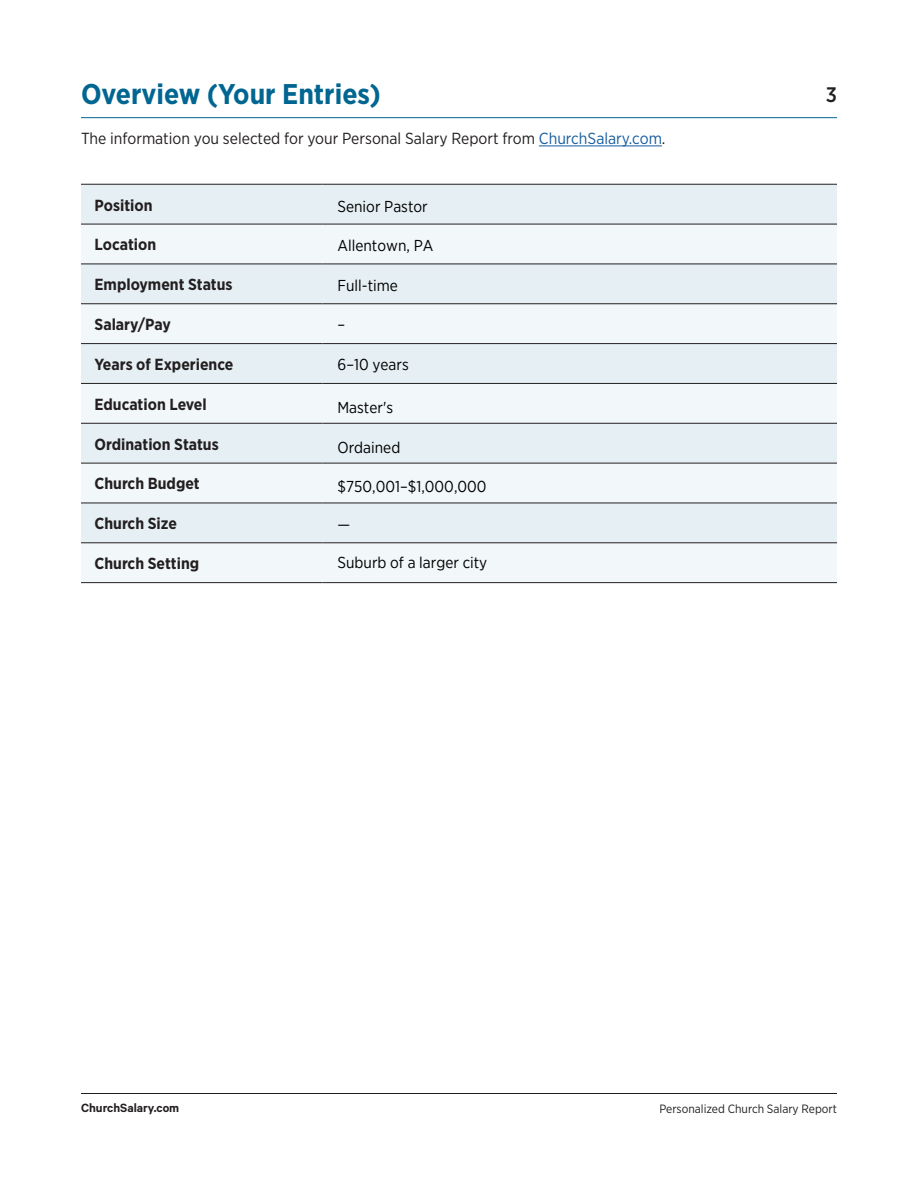
<style>
.page{position:relative;width:918px;height:1188px;background:#fff}
.page>*{position:absolute;margin:0;border:0;box-sizing:border-box;transform-origin:0 0}
.t1{font:700 28.5px "Gotham Narrow";color:#006691}
.t2{font:500 21px "Gotham Narrow";color:#231f20}
.t3{font:700 16.05px "Gotham Narrow";color:#231f20}
.t4{font:16.05px "Gotham Narrow";color:#231f20}
.t5{font:15.75px "Gotham Narrow";color:#000}
.t6{font:600 13.5px "Calibre";color:#231f20}
.t7{font:12px "Gotham Narrow";color:#231f20}
.s1{color:#175d9e}
</style>
<div class="page">
<hr style="left:81px;top:1093px;width:756px;height:1px;background:#231f20">
<hr style="left:81px;top:117px;width:756px;height:1px;background:#006691">
<hr style="left:539px;top:146px;width:123px;height:1px;background:#175d9e">
<div style="left:81px;top:185px;width:756px;height:39px;background:#e6f0f4"></div>
<svg style="left:81px;top:225px;width:756px;height:357px;fill:#f2f7f9"></svg>
<hr style="left:81px;top:184px;width:242px;height:1px;background:#231f20">
<hr style="left:323px;top:184px;width:514px;height:1px;background:#231f20">
<hr style="left:81px;top:224px;width:242px;height:1px;background:#231f20">
<hr style="left:323px;top:224px;width:514px;height:1px;background:#231f20">
<hr style="left:81px;top:264px;width:242px;height:1px;background:#231f20">
<hr style="left:323px;top:264px;width:514px;height:1px;background:#231f20">
<hr style="left:81px;top:304px;width:242px;height:1px;background:#231f20">
<hr style="left:323px;top:304px;width:514px;height:1px;background:#231f20">
<hr style="left:81px;top:343px;width:242px;height:1px;background:#231f20">
<hr style="left:323px;top:343px;width:514px;height:1px;background:#231f20">
<hr style="left:81px;top:383px;width:242px;height:1px;background:#231f20">
<hr style="left:323px;top:383px;width:514px;height:1px;background:#231f20">
<hr style="left:81px;top:423px;width:242px;height:1px;background:#231f20">
<hr style="left:323px;top:423px;width:514px;height:1px;background:#231f20">
<hr style="left:81px;top:463px;width:242px;height:1px;background:#231f20">
<hr style="left:323px;top:463px;width:514px;height:1px;background:#231f20">
<hr style="left:81px;top:503px;width:242px;height:1px;background:#231f20">
<hr style="left:323px;top:503px;width:514px;height:1px;background:#231f20">
<hr style="left:81px;top:543px;width:242px;height:1px;background:#231f20">
<hr style="left:323px;top:543px;width:514px;height:1px;background:#231f20">
<hr style="left:81px;top:582px;width:242px;height:1px;background:#231f20">
<hr style="left:323px;top:582px;width:514px;height:1px;background:#231f20">
<h1 class="t1" style="left:81px;top:75px;width:301px">Overview (Your Entries)</h1>
<p class="t4" style="left:81px;top:129px;width:586px">The information you selected for your Personal Salary Report from <span class="s1">ChurchSalary.com</span>.</p>
<p class="t3" style="left:94px;top:195px;width:60px">Position</p>
<p class="t3" style="left:94px;top:234px;width:63px">Location</p>
<p class="t3" style="left:94px;top:274px;width:140px">Employment Status</p>
<p class="t3" style="left:94px;top:314px;width:78px">Salary/Pay</p>
<p class="t3" style="left:94px;top:354px;width:141px">Years of Experience</p>
<p class="t3" style="left:94px;top:394px;width:114px">Education Level</p>
<p class="t3" style="left:94px;top:434px;width:126px">Ordination Status</p>
<p class="t3" style="left:94px;top:473px;width:107px">Church Budget</p>
<p class="t3" style="left:94px;top:513px;width:84px">Church Size</p>
<p class="t3" style="left:94px;top:553px;width:106px">Church Setting</p>
<p class="t5" style="left:338px;top:197px;width:92px">Senior Pastor</p>
<p class="t5" style="left:338px;top:235px;width:97px">Allentown, PA</p>
<p class="t5" style="left:338px;top:275px;width:62px">Full-time</p>
<p class="t5" style="left:338px;top:315px;width:9px">–</p>
<p class="t5" style="left:338px;top:355px;width:73px">6–10 years</p>
<p class="t5" style="left:338px;top:397px;width:57px">Master's</p>
<p class="t5" style="left:338px;top:437px;width:64px">Ordained</p>
<p class="t5" style="left:338px;top:477px;width:151px">$750,001–$1,000,000</p>
<p class="t5" style="left:338px;top:515px;width:14px">—</p>
<p class="t5" style="left:338px;top:553px;width:151px">Suburb of a larger city</p>
<h2 class="t2" style="left:826px;top:81px;width:13px">3</h2>
<p class="t6" style="left:81px;top:1100px;width:100px">ChurchSalary.com</p>
<p class="t7" style="left:659px;top:1101px;width:179px">Personalized Church Salary Report</p>
</div>
